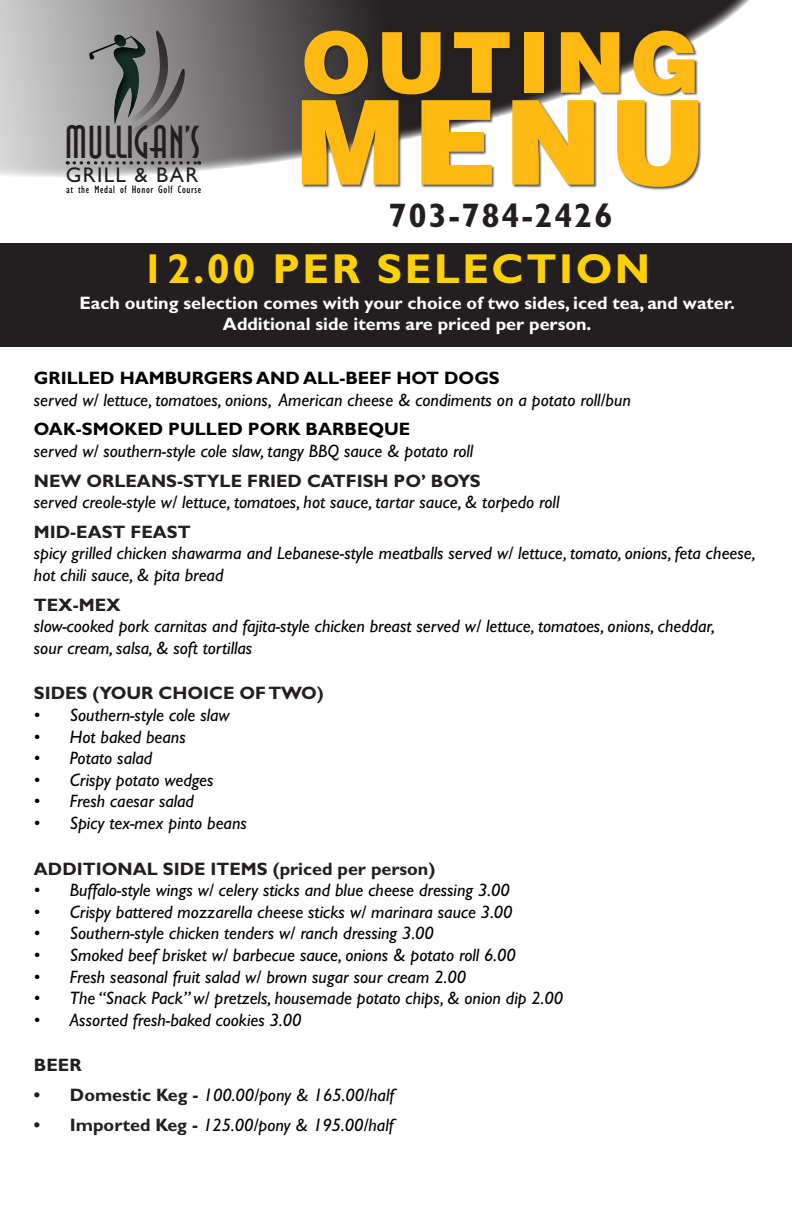
<style>
.page{position:relative;width:792px;height:1224px;background:#fff}
.page>*{position:absolute;margin:0;border:0;box-sizing:border-box;transform-origin:0 0}
.t1{font:900 117.2px "Helvetica LT Std";color:#feba12}
.t2{font:900 84.2px "Helvetica LT Std";letter-spacing:.06em;color:#feba12}
.t3{font:45.8px "Anna Std";color:#231f20}
.t4{font:700 42px "Gill Sans Std";letter-spacing:.06em;color:#fed105}
.t5{font:700 condensed 34px "Gill Sans Std";letter-spacing:.06em;color:#231f20}
.t6{font:21.4px "Gill Sans Std";letter-spacing:.06em;color:#231f20}
.t7{font:italic 18px/21.6px "Gill Sans Std";color:#000001}
.t8{font:700 18px "Gill Sans Std";color:#231f20}
.t9{font:700 18px "Gill Sans Std";color:#fff}
.t10{font:700 18px "Gill Sans Std";color:#000001}
.t11{font:condensed 11px "Gill Sans Std";letter-spacing:.06em;color:#000001}
.s1{font-weight:700;font-style:normal;color:#231f20}
</style>
<div class="page">
<svg style="left:0;top:0;width:749px;height:177px;background:#8c8a8b"></svg>
<div style="left:302px;top:31px;width:400px;height:160px;background:#231f20;opacity:.75"></div>
<svg style="left:74px;top:161px;width:126px;height:4px"></svg>
<div style="left:86px;top:34px;width:47px;height:27px;background:#aaa8a9"></div>
<div style="left:85px;top:69px;width:101px;height:74px;background:#231f20;opacity:.75"></div>
<svg style="left:89px;top:29px;width:80px;height:106px;background:#7d7e7e"></svg>
<div style="left:0;top:243px;width:792px;height:104px;background:#231f20"></div>
<p class="t3" style="left:65px;top:118px;width:138px">MULLIGAN’S</p>
<p class="t6" style="left:66px;top:163px;width:134px">GRILL &amp; BAR</p>
<p class="t11" style="left:66px;top:183px;width:137px">at the Medal of Honor Golf Course</p>
<p class="t2" style="left:301px;top:7px;width:401px">OUTING</p>
<p class="t1" style="left:295px;top:66px;width:413px">MENU</p>
<p class="t5" style="left:389px;top:195px;width:224px">703-784-2426</p>
<p class="t4" style="left:142px;top:244px;width:510px">12.00 PER SELECTION</p>
<p class="t9" style="left:79px;top:292px;width:657px">Each outing selection comes with your choice of two sides, iced tea, and water.</p>
<p class="t9" style="left:223px;top:313px;width:370px">Additional side items are priced per person.</p>
<p class="t10" style="left:34px;top:367px;width:467px">GRILLED HAMBURGERS AND ALL-BEEF HOT DOGS</p>
<p class="t7" style="left:34px;top:389px;width:599px">served w/ lettuce, tomatoes, onions, American cheese &amp; condiments on a potato roll/bun</p>
<p class="t10" style="left:34px;top:419px;width:378px">OAK-SMOKED PULLED PORK BARBEQUE</p>
<p class="t7" style="left:34px;top:440px;width:441px">served w/ southern-style cole slaw, tangy BBQ sauce &amp; potato roll</p>
<p class="t8" style="left:34px;top:470px;width:448px">NEW ORLEANS-STYLE FRIED CATFISH PO’ BOYS</p>
<p class="t7" style="left:34px;top:491px;width:527px">served creole-style w/ lettuce, tomatoes, hot sauce, tartar sauce, &amp; torpedo roll</p>
<p class="t8" style="left:34px;top:521px;width:158px">MID-EAST FEAST</p>
<p class="t7" style="left:34px;top:543px;width:723px">spicy grilled chicken shawarma and Lebanese-style meatballs served w/ lettuce, tomato, onions, feta cheese, hot chili sauce, &amp; pita bread</p>
<p class="t8" style="left:34px;top:594px;width:88px">TEX-MEX</p>
<p class="t7" style="left:34px;top:615px;width:683px">slow-cooked pork carnitas and fajita-style chicken breast served w/ lettuce, tomatoes, onions, cheddar,</p>
<p class="t7" style="left:34px;top:637px;width:220px">sour cream, salsa, &amp; soft tortillas</p>
<p class="t8" style="left:34px;top:683px;width:291px">SIDES (YOUR CHOICE OF TWO)</p>
<p class="t7" style="left:34px;top:704px;width:197px">• Southern-style cole slaw</p>
<p class="t7" style="left:34px;top:726px;width:153px">• Hot baked beans</p>
<p class="t7" style="left:34px;top:747px;width:120px">• Potato salad</p>
<p class="t7" style="left:34px;top:769px;width:181px">• Crispy potato wedges</p>
<p class="t7" style="left:34px;top:791px;width:162px">• Fresh caesar salad</p>
<p class="t7" style="left:34px;top:812px;width:214px">• Spicy tex-mex pinto beans</p>
<p class="t8" style="left:34px;top:858px;width:403px">ADDITIONAL SIDE ITEMS (priced per person)</p>
<p class="t7" style="left:34px;top:879px;width:477px">• Buffalo-style wings w/ celery sticks and blue cheese dressing 3.00</p>
<p class="t7" style="left:34px;top:901px;width:480px">• Crispy battered mozzarella cheese sticks w/ marinara sauce 3.00</p>
<p class="t7" style="left:34px;top:923px;width:402px">• Southern-style chicken tenders w/ ranch dressing 3.00</p>
<p class="t7" style="left:34px;top:944px;width:483px">• Smoked beef brisket w/ barbecue sauce, onions &amp; potato roll 6.00</p>
<p class="t7" style="left:34px;top:966px;width:434px">• Fresh seasonal fruit salad w/ brown sugar sour cream 2.00</p>
<p class="t7" style="left:34px;top:987px;width:531px">• The “Snack Pack” w/ pretzels, housemade potato chips, &amp; onion dip 2.00</p>
<p class="t7" style="left:34px;top:1009px;width:269px">• Assorted fresh-baked cookies 3.00</p>
<p class="t8" style="left:34px;top:1055px;width:49px">BEER</p>
<p class="t7" style="left:34px;top:1084px;width:362px"><span class="s1">• Domestic Keg -</span> 100.00/pony &amp; 165.00/half</p>
<p class="t7" style="left:34px;top:1114px;width:361px"><span class="s1">• Imported Keg -</span> 125.00/pony &amp; 195.00/half</p>
</div>
